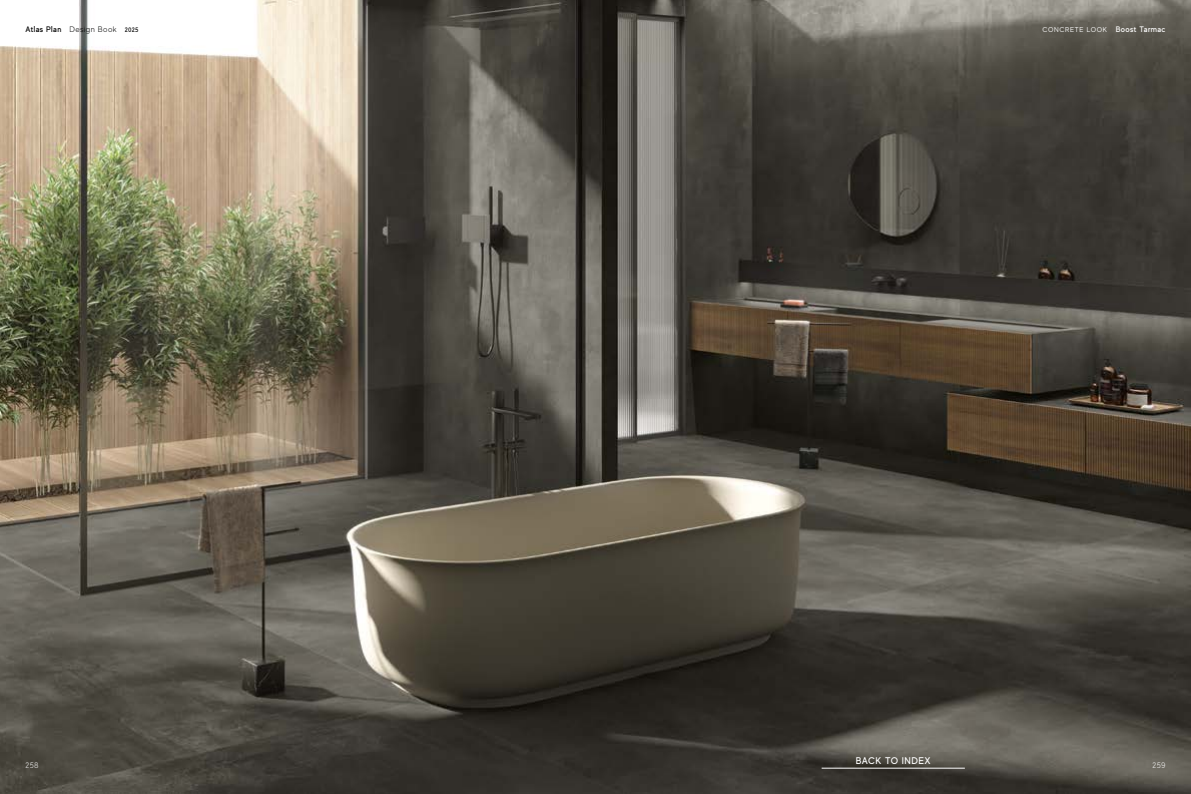
<style>
.page{position:relative;width:1191px;height:794px;background:#fff}
.page>*{position:absolute;margin:0;border:0;box-sizing:border-box;transform-origin:0 0}
.t1{font:500 9.7px "MADE Evolve Sans";letter-spacing:.05em;color:#fff}
.t2{font:300 8px "MADE Evolve Sans";letter-spacing:.04em;color:#000}
.t3{font:300 8px "MADE Evolve Sans";letter-spacing:.035em;color:#fff}
.t4{font:7px "MADE Evolve Sans";letter-spacing:.1em;color:#fff}
.s1{font-weight:500}
.s2{font-weight:500;font-size:6.5px}
.s3{font-weight:500;font-size:8px}
</style>
<div class="page">
<img style="left:0;top:0;width:1191px;height:794px">
<hr style="left:821px;top:768px;width:143px;height:1px;background:#fff">
<p class="t2" style="left:26px;top:24px;width:114px"><span class="s1">Atlas Plan</span> Design Book <span class="s2">2025</span></p>
<p class="t4" style="left:1042px;top:25px;width:124px">CONCRETE LOOK <span class="s3">Boost Tarmac</span></p>
<h1 class="t1" style="left:856px;top:754px;width:76px">BACK TO INDEX</h1>
<p class="t3" style="left:26px;top:760px;width:14px">258</p>
<p class="t3" style="left:1152px;top:760px;width:14px">259</p>
</div>
